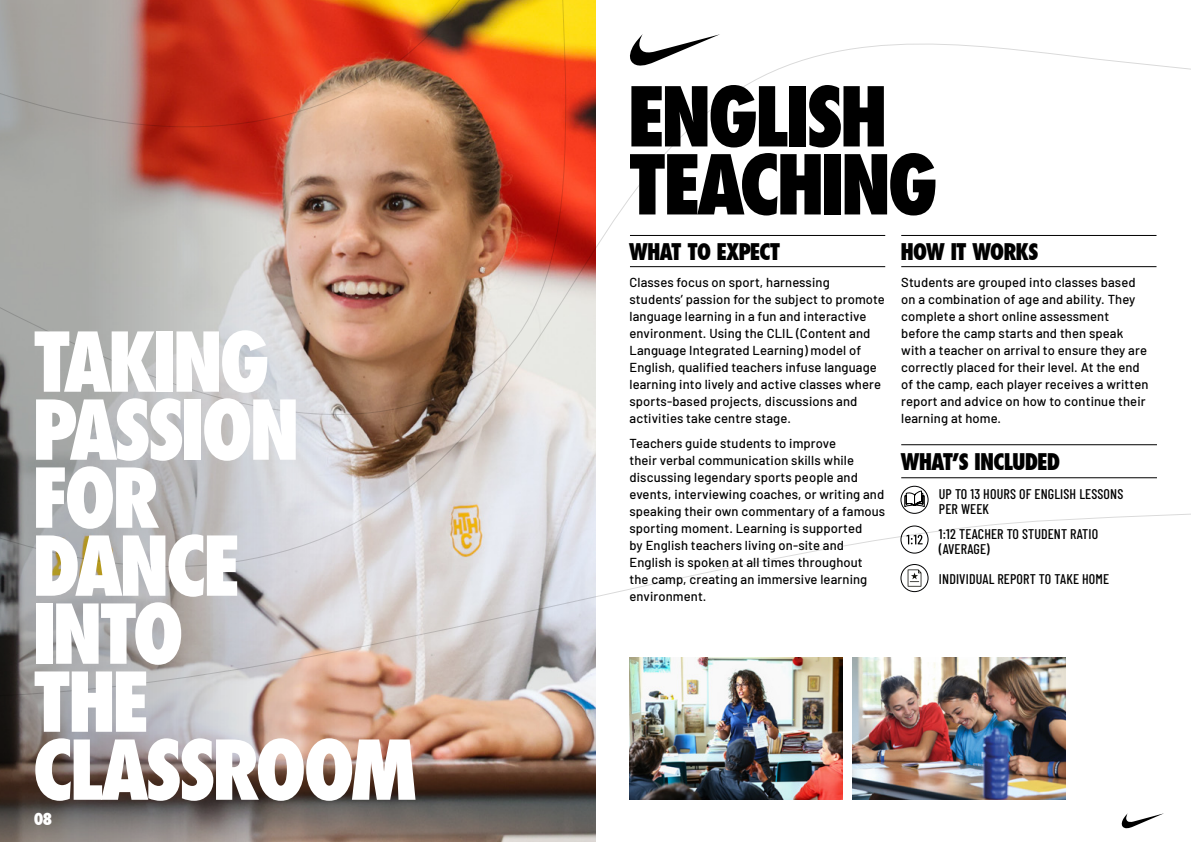
<style>
.page{position:relative;width:1191px;height:842px;background:#fff}
.page>*{position:absolute;margin:0;border:0;box-sizing:border-box;transform-origin:0 0}
.t1{font:800 condensed 80px/68px "Nike Futura ND";color:#fff}
.t2{font:800 condensed 80px/68px "Nike Futura ND";color:#000}
.t3{font:800 condensed 22px "Nike Futura ND";letter-spacing:.01em;color:#000}
.t4{font:800 condensed 16px "Nike Futura ND";color:#fff}
.t5{font:500 14px/15px "Barlow Condensed";letter-spacing:.01em;color:#000}
.t6{font:500 13px/17px "Barlow";letter-spacing:.01em;color:#000}
</style>
<div class="page">
<img style="left:0;top:0;width:1191px;height:842px">
<svg style="left:1121px;top:813px;width:43px;height:17px"></svg>
<svg style="left:628px;top:34px;width:92px;height:35px"></svg>
<img style="left:852px;top:658px;width:213px;height:142px">
<img style="left:630px;top:658px;width:212px;height:141px">
<hr style="left:901px;top:235px;width:255px;height:1px;background:#000">
<hr style="left:901px;top:444px;width:256px;height:1px;background:#000">
<hr style="left:901px;top:266px;width:255px;height:1px;background:#000">
<hr style="left:901px;top:478px;width:256px;height:1px;background:#000">
<hr style="left:630px;top:235px;width:255px;height:1px;background:#000">
<hr style="left:630px;top:266px;width:255px;height:1px;background:#000">
<div style="left:900px;top:564px;width:28px;height:28px;border:1px solid #020203;border-radius:50%"></div>
<svg style="left:907px;top:569px;width:14px;height:18px"></svg>
<div style="left:900px;top:526px;width:28px;height:27px;border:1px solid #020203;border-radius:50%"></div>
<svg style="left:906px;top:535px;width:16px;height:9px"></svg>
<div style="left:900px;top:486px;width:28px;height:27px;border:1px solid #020203;border-radius:50%"></div>
<svg style="left:904px;top:490px;width:21px;height:19px"></svg>
<h1 class="t1" style="left:34px;top:329px;width:382px">TAKING<br>PASSION<br>FOR<br>DANCE<br>INTO<br>THE<br>CLASSROOM</h1>
<p class="t4" style="left:34px;top:809px;width:19px">08</p>
<h1 class="t2" style="left:629px;top:83px;width:309px">ENGLISH<br>TEACHING</h1>
<h2 class="t3" style="left:629px;top:238px;width:152px">WHAT TO EXPECT</h2>
<p class="t6" style="left:629px;top:273px;width:257px">Classes focus on sport, harnessing students’ passion for the subject to promote language learning in a fun and interactive environment. Using the CLIL (Content and Language Integrated Learning) model of English, qualified teachers infuse language learning into lively and active classes where sports-based projects, discussions and activities take centre stage.</p>
<p class="t6" style="left:629px;top:434px;width:257px">Teachers guide students to improve<br>their verbal communication skills while discussing legendary sports people and events, interviewing coaches, or writing and speaking their own commentary of a famous sporting moment. Learning is supported<br>by English teachers living on-site and English is spoken at all times throughout<br>the camp, creating an immersive learning environment.</p>
<h2 class="t3" style="left:901px;top:238px;width:138px">HOW IT WORKS</h2>
<p class="t6" style="left:901px;top:273px;width:249px">Students are grouped into classes based on a combination of age and ability. They complete a short online assessment before the camp starts and then speak with a teacher on arrival to ensure they are correctly placed for their level. At the end of the camp, each player receives a written report and advice on how to continue their learning at home.</p>
<h2 class="t3" style="left:901px;top:449px;width:160px">WHAT'S INCLUDED</h2>
<p class="t5" style="left:939px;top:485px;width:186px">UP TO 13 HOURS OF ENGLISH LESSONS<br>PER WEEK</p>
<p class="t5" style="left:939px;top:525px;width:161px">1:12 TEACHER TO STUDENT RATIO (AVERAGE)</p>
<p class="t5" style="left:939px;top:570px;width:172px">INDIVIDUAL REPORT TO TAKE HOME</p>
</div>
